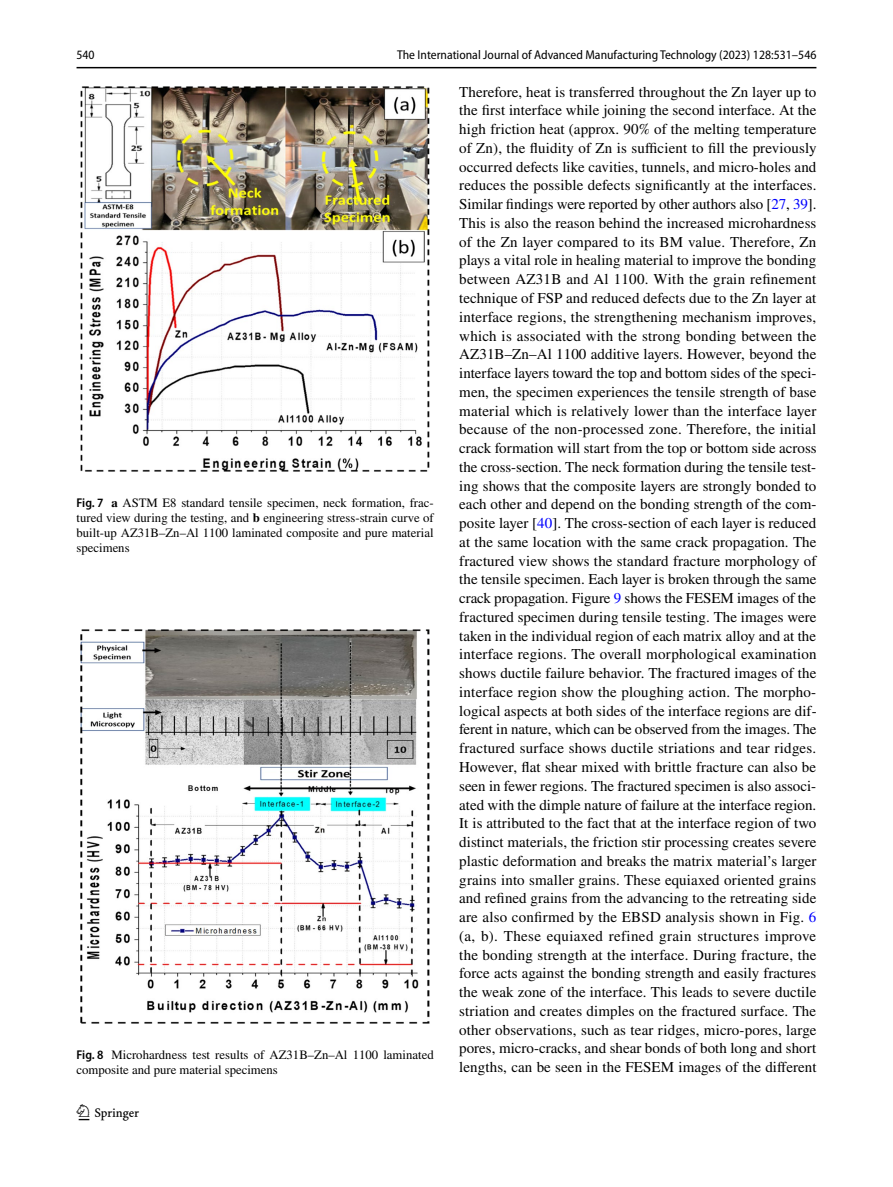
<style>
.page{position:relative;width:893px;height:1187px;background:#fff}
.page>*{position:absolute;margin:0;border:0;box-sizing:border-box;transform-origin:0 0}
.t1{font:22.5px "Springnew Regular 2";color:#000}
.t2{font:15px/18.8px "STIX";letter-spacing:.005em;color:#000;text-align:justify}
.t3{font:12.75px/15px "STIX";color:#000;text-align:justify}
.t4{font:semi-condensed 12.75px "Myriad Pro";color:#000}
.s1{font-family:"Myriad Pro";font-weight:600;font-stretch:semi-condensed}
.s2{font-weight:700}
.s3{color:#00f}
</style>
<div class="page">
<hr style="left:77px;top:67px;width:739px;height:1px;background:#000">
<img style="left:81px;top:87px;width:348px;height:385px">
<img style="left:81px;top:629px;width:348px;height:394px">
<p class="t4" style="left:77px;top:48px;width:20px">540</p>
<p class="t4" style="left:397px;top:48px;width:421px">The International Journal of Advanced Manufacturing Technology (2023) 128:531–546</p>
<p class="t3" style="left:77px;top:496px;width:359px"><span class="s1">Fig. 7</span> <span class="s2">a</span> ASTM E8 standard tensile specimen, neck formation, frac&shy;tured view during the testing, and <span class="s2">b</span> engineering stress-strain curve of built-up AZ31B–Zn–Al 1100 laminated composite and pure material specimens</p>
<p class="t3" style="left:77px;top:1047px;width:359px"><span class="s1">Fig. 8</span> Microhardness test results of AZ31B–Zn–Al 1100 laminated composite and pure material specimens</p>
<h1 class="t1" style="left:79px;top:1104px;width:62px">1 3</h1>
<p class="t2" style="left:459px;top:83px;width:359px">Therefore, heat is transferred throughout the Zn layer up to the first interface while joining the second interface. At the high friction heat (approx. 90% of the melting temperature of Zn), the fluidity of Zn is sufficient to fill the previously occurred defects like cavities, tunnels, and micro-holes and reduces the possible defects significantly at the interfaces.<br>Similar findings were reported by other authors also [<span class="s3">27</span>, <span class="s3">39</span>].<br>This is also the reason behind the increased microhardness of the Zn layer compared to its BM value. Therefore, Zn plays a vital role in healing material to improve the bonding between AZ31B and Al 1100. With the grain refinement technique of FSP and reduced defects due to the Zn layer at interface regions, the strengthening mechanism improves, which is associated with the strong bonding between the AZ31B–Zn–Al 1100 additive layers. However, beyond the interface layers toward the top and bottom sides of the speci&shy;men, the specimen experiences the tensile strength of base material which is relatively lower than the interface layer because of the non-processed zone. Therefore, the initial crack formation will start from the top or bottom side across the cross-section. The neck formation during the tensile test&shy;ing shows that the composite layers are strongly bonded to each other and depend on the bonding strength of the com&shy;posite layer [<span class="s3">40</span>]. The cross-section of each layer is reduced at the same location with the same crack propagation. The fractured view shows the standard fracture morphology of the tensile specimen. Each layer is broken through the same crack propagation. Figure <span class="s3">9</span> shows the FESEM images of the fractured specimen during tensile testing. The images were taken in the individual region of each matrix alloy and at the interface regions. The overall morphological examination shows ductile failure behavior. The fractured images of the interface region show the ploughing action. The morpho&shy;logical aspects at both sides of the interface regions are dif&shy;ferent in nature, which can be observed from the images. The fractured surface shows ductile striations and tear ridges.<br>However, flat shear mixed with brittle fracture can also be seen in fewer regions. The fractured specimen is also associ&shy;ated with the dimple nature of failure at the interface region.<br>It is attributed to the fact that at the interface region of two distinct materials, the friction stir processing creates severe plastic deformation and breaks the matrix material’s larger grains into smaller grains. These equiaxed oriented grains and refined grains from the advancing to the retreating side are also confirmed by the EBSD analysis shown in Fig. <span class="s3">6 </span>(a, b). These equiaxed refined grain structures improve the bonding strength at the interface. During fracture, the force acts against the bonding strength and easily fractures the weak zone of the interface. This leads to severe ductile striation and creates dimples on the fractured surface. The other observations, such as tear ridges, micro-pores, large pores, micro-cracks, and shear bonds of both long and short lengths, can be seen in the FESEM images of the different</p>
</div>
